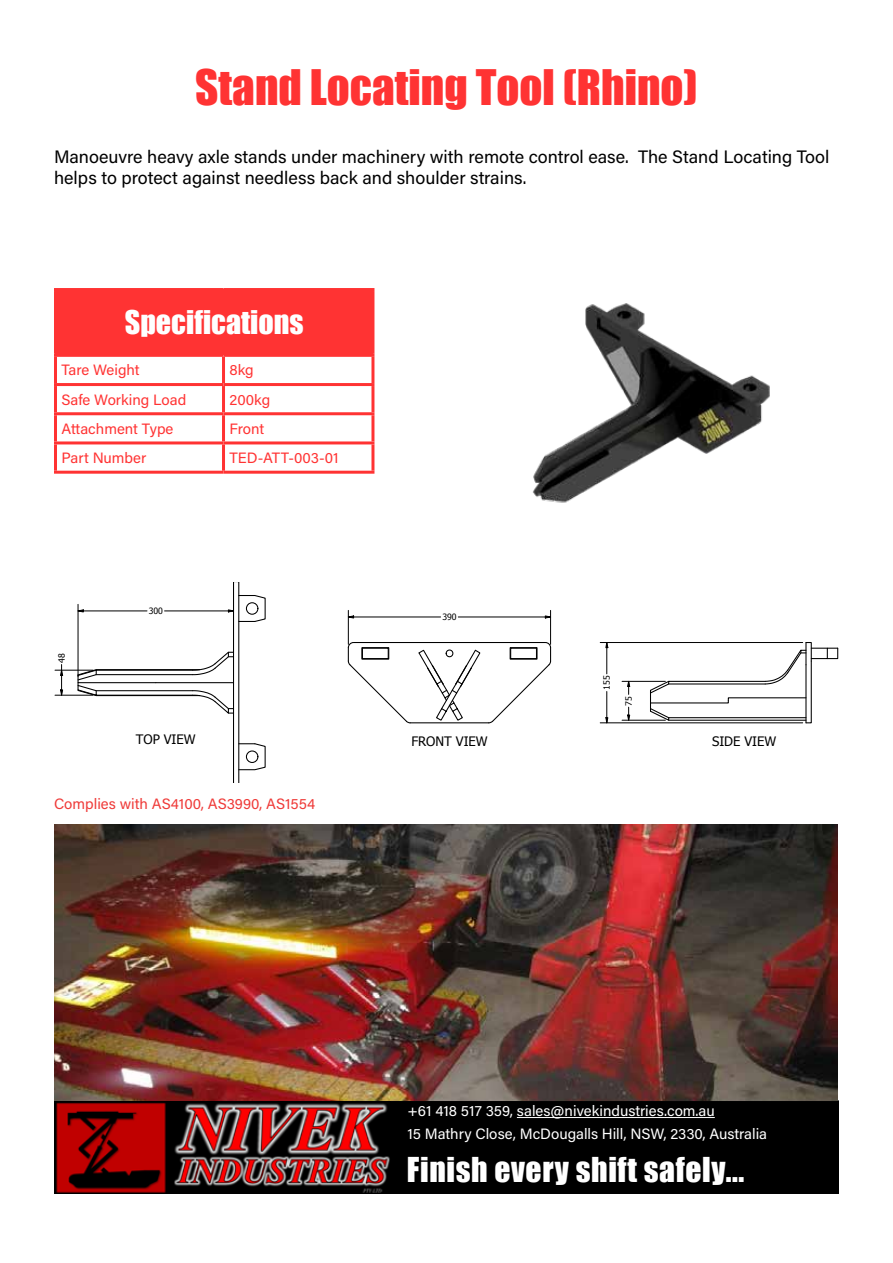
<style>
.page{position:relative;width:893px;height:1263px;background:#fff}
.page>*{position:absolute;margin:0;border:0;box-sizing:border-box;transform-origin:0 0}
.t1{font:45px "Impact";color:#f33}
.t2{font:31.5px "Impact";letter-spacing:.02em;color:#fff}
.t3{font:30px "Impact";color:#feffff}
.t4{font:18px/21.6px "Acumin Pro";color:#000}
.t5{font:15px/22.5px "Acumin Pro";color:#fff}
.t6{font:15px "Acumin Pro";color:#f33}
.t7{font:15px "Acumin Pro";color:#ef3b39}
.t8{font:13.05px "Tahoma";letter-spacing:-.005em;color:#000}
.t9{font:8.7px "Tahoma";letter-spacing:-.005em;color:#000}
</style>
<div class="page">
<div style="left:54px;top:1100px;width:785px;height:94px;background:#000"></div>
<img style="left:55px;top:1101px;width:336px;height:93px">
<hr style="left:517px;top:1117px;width:198px;height:1px;background:#fff">
<img style="left:54px;top:824px;width:783px;height:277px">
<div style="left:56px;top:289px;width:317px;height:66px;background:#f33"></div>
<hr style="left:224px;top:354px;width:150px;height:3px;background:#f33">
<hr style="left:224px;top:383px;width:150px;height:3px;background:#f33">
<hr style="left:54px;top:412px;width:170px;height:3px;background:#f33">
<hr style="left:224px;top:412px;width:150px;height:3px;background:#f33">
<hr style="left:54px;top:288px;width:170px;height:3px;background:#f33">
<hr style="left:54px;top:291px;width:3px;height:63px;background:#f33">
<hr style="left:224px;top:288px;width:150px;height:3px;background:#f33">
<hr style="left:371px;top:291px;width:3px;height:63px;background:#f33">
<hr style="left:371px;top:357px;width:3px;height:26px;background:#f33">
<hr style="left:54px;top:386px;width:3px;height:26px;background:#f33">
<hr style="left:222px;top:386px;width:3px;height:26px;background:#f33">
<hr style="left:371px;top:386px;width:3px;height:26px;background:#f33">
<hr style="left:54px;top:415px;width:3px;height:26px;background:#f33">
<hr style="left:222px;top:415px;width:3px;height:26px;background:#f33">
<hr style="left:371px;top:415px;width:3px;height:26px;background:#f33">
<hr style="left:54px;top:441px;width:170px;height:3px;background:#f33">
<hr style="left:54px;top:444px;width:3px;height:27px;background:#f33">
<hr style="left:224px;top:441px;width:150px;height:3px;background:#f33">
<hr style="left:222px;top:444px;width:3px;height:27px;background:#f33">
<hr style="left:371px;top:444px;width:3px;height:27px;background:#f33">
<hr style="left:54px;top:471px;width:170px;height:3px;background:#f33">
<hr style="left:224px;top:471px;width:150px;height:3px;background:#f33">
<hr style="left:54px;top:354px;width:170px;height:3px;background:#f33">
<hr style="left:54px;top:357px;width:3px;height:26px;background:#f33">
<hr style="left:222px;top:357px;width:3px;height:26px;background:#f33">
<hr style="left:54px;top:383px;width:170px;height:3px;background:#f33">
<img style="left:532px;top:303px;width:238px;height:200px">
<hr style="left:354px;top:642px;width:191px;height:1px;background:#000">
<svg style="left:347px;top:641px;width:64px;height:83px"></svg>
<hr style="left:410px;top:722px;width:79px;height:1px;background:#000">
<svg style="left:488px;top:641px;width:64px;height:83px"></svg>
<svg style="left:418px;top:649px;width:63px;height:72px"></svg>
<div style="left:362px;top:648px;width:27px;height:11px;border:1px solid #000"></div>
<div style="left:510px;top:648px;width:27px;height:11px;border:1px solid #000"></div>
<svg style="left:649px;top:642px;width:190px;height:82px"></svg>
<hr style="left:55px;top:670px;width:38px;height:1px;background:#000">
<hr style="left:55px;top:695px;width:38px;height:1px;background:#000">
<svg style="left:60px;top:664px;width:3px;height:32px"></svg>
<svg style="left:347px;top:615px;width:7px;height:4px"></svg>
<svg style="left:545px;top:615px;width:7px;height:4px"></svg>
<hr style="left:354px;top:617px;width:87px;height:1px;background:#000">
<hr style="left:458px;top:617px;width:87px;height:1px;background:#000">
<hr style="left:550px;top:610px;width:1px;height:34px;background:#000">
<hr style="left:348px;top:610px;width:1px;height:34px;background:#000">
<svg style="left:627px;top:680px;width:3px;height:14px"></svg>
<svg style="left:627px;top:707px;width:3px;height:13px"></svg>
<hr style="left:622px;top:681px;width:43px;height:1px;background:#000">
<hr style="left:622px;top:720px;width:43px;height:1px;background:#000">
<svg style="left:75px;top:583px;width:191px;height:199px"></svg>
<hr style="left:83px;top:611px;width:64px;height:1px;background:#000">
<hr style="left:165px;top:611px;width:63px;height:1px;background:#000">
<hr style="left:78px;top:604px;width:1px;height:72px;background:#000">
<svg style="left:605px;top:643px;width:3px;height:31px"></svg>
<svg style="left:605px;top:691px;width:3px;height:33px"></svg>
<hr style="left:600px;top:642px;width:203px;height:1px;background:#000">
<hr style="left:600px;top:722px;width:203px;height:1px;background:#000">
<h1 class="t1" style="left:195px;top:52px;width:504px">Stand Locating Tool (Rhino)</h1>
<p class="t4" style="left:54px;top:145px;width:777px">Manoeuvre heavy axle stands under machinery with remote control ease. The Stand Locating Tool helps to protect against needless back and shoulder strains.</p>
<h3 class="t3" style="left:125px;top:299px;width:180px">Specifications</h3>
<p class="t6" style="left:62px;top:360px;width:80px">Tare Weight</p>
<p class="t6" style="left:230px;top:360px;width:26px">8kg</p>
<p class="t6" style="left:62px;top:389px;width:126px">Safe Working Load</p>
<p class="t6" style="left:230px;top:389px;width:42px">200kg</p>
<p class="t6" style="left:62px;top:418px;width:113px">Attachment Type</p>
<p class="t6" style="left:230px;top:418px;width:36px">Front</p>
<p class="t6" style="left:62px;top:447px;width:86px">Part Number</p>
<p class="t6" style="left:230px;top:447px;width:110px">TED-ATT-003-01</p>
<p class="t9" style="left:56px;top:663px;width:11px;rotate:-90deg">48</p>
<p class="t9" style="left:149px;top:605px;width:16px">300</p>
<p class="t9" style="left:442px;top:611px;width:16px">390</p>
<p class="t9" style="left:601px;top:690px;width:16px;rotate:-90deg">155</p>
<p class="t9" style="left:623px;top:706px;width:11px;rotate:-90deg">75</p>
<p class="t8" style="left:136px;top:731px;width:61px">TOP VIEW</p>
<p class="t8" style="left:411px;top:732px;width:78px">FRONT VIEW</p>
<p class="t8" style="left:712px;top:732px;width:66px">SIDE VIEW</p>
<p class="t7" style="left:54px;top:793px;width:263px">Complies with AS4100, AS3990, AS1554</p>
<p class="t5" style="left:407px;top:1099px;width:361px">+61 418 517 359, sales@nivekindustries.com.au<br>15 Mathry Close, McDougalls Hill, NSW, 2330, Australia</p>
<h2 class="t2" style="left:407px;top:1145px;width:339px">Finish every shift safely...</h2>
</div>
